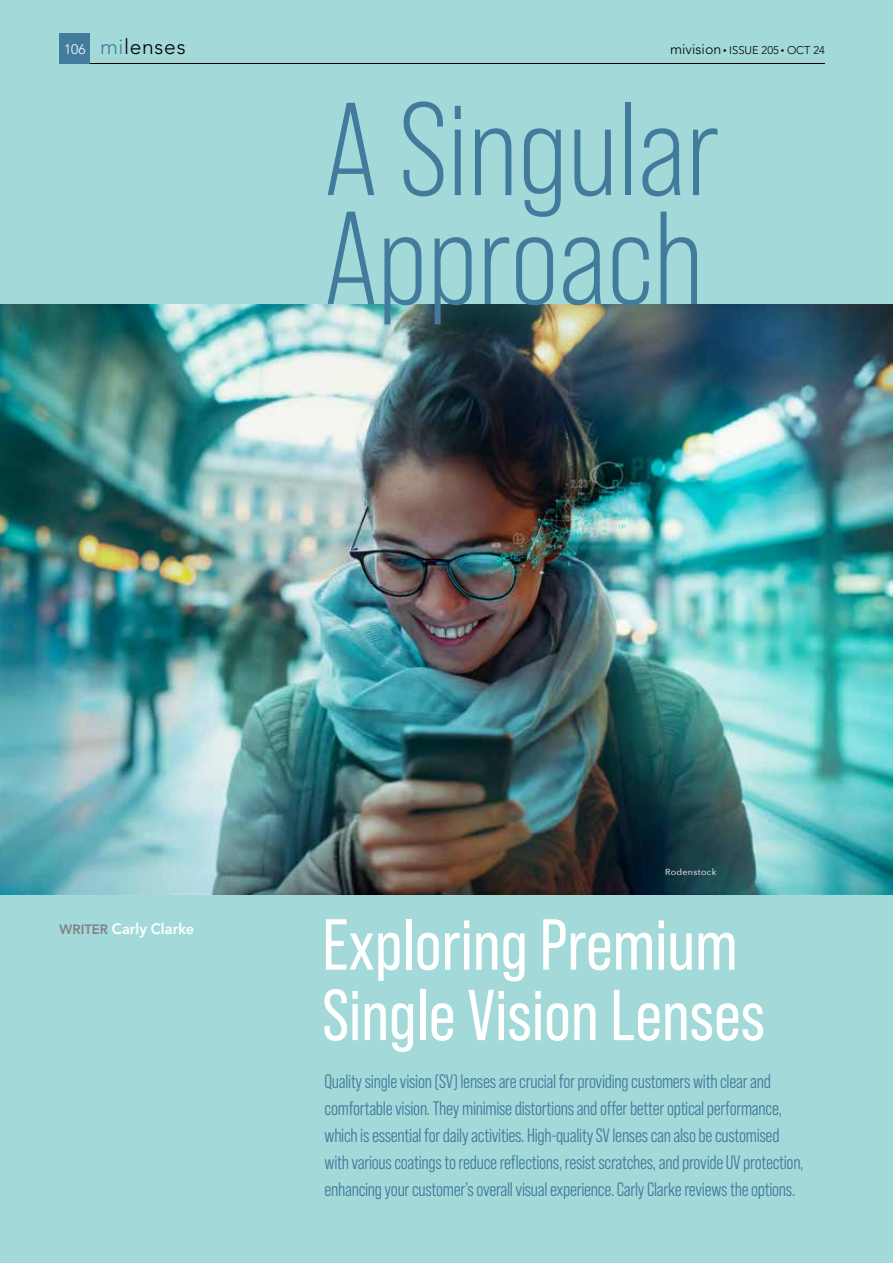
<style>
.page{position:relative;width:893px;height:1263px;background:#a3dad9}
.page>*{position:absolute;margin:0;border:0;box-sizing:border-box;transform-origin:0 0}
.t1{font:131.85px/108.8px "Bebas Neue Pro";color:#437b9d}
.t2{font:72px/70.5px "Bebas Neue Pro";color:#fff}
.t3{font:300 21px "Avenir LT Std";letter-spacing:.035em;color:#000}
.t4{font:19.5px/27px "Bebas Neue Pro Middle";letter-spacing:-.015em;color:#437b9d}
.t5{font:800 15px "Avenir LT Std";color:#fff}
.t6{font:300 11.1px "Avenir LT Std";color:#000}
.t7{font:8.7px "Avenir Next";letter-spacing:.035em;color:#fff}
.s1{font-size:13.8px;color:#fff}
.s2{color:#437b9d}
.s3{font-size:14.1px}
.s4{font-size:7.05px}
.s5{font-size:13.5px;color:#808285}
</style>
<div class="page">
<hr style="left:60px;top:63px;width:765px;height:1px;background:#000">
<div style="left:60px;top:33px;width:30px;height:31px;background:#437b9d"></div>
<img style="left:0;top:304px;width:893px;height:590px">
<p class="t3" style="left:64px;top:34px;width:123px"><span class="s1">106</span> <span class="s2">mi</span>lenses</p>
<p class="t6" style="left:670px;top:44px;width:156px"><span class="s3">mivision</span> <span class="s4">•</span> ISSUE 205 <span class="s4">•</span> OCT 24</p>
<h1 class="t1" style="left:325px;top:95px;width:397px">A Singular<br>Approach</h1>
<p class="t5" style="left:60px;top:920px;width:136px"><span class="s5">WRITER</span> Carly Clarke</p>
<p class="t7" style="left:665px;top:864px;width:53px">Rodenstock</p>
<h2 class="t2" style="left:322px;top:909px;width:444px">Exploring Premium<br>Single Vision Lenses</h2>
<p class="t4" style="left:325px;top:1067px;width:480px">Quality single vision (SV) lenses are crucial for providing customers with clear and comfortable vision. They minimise distortions and offer better optical performance, which is essential for daily activities. High-quality SV lenses can also be customised with various coatings to reduce reflections, resist scratches, and provide UV protection, enhancing your customer’s overall visual experience. Carly Clarke reviews the options.</p>
</div>
